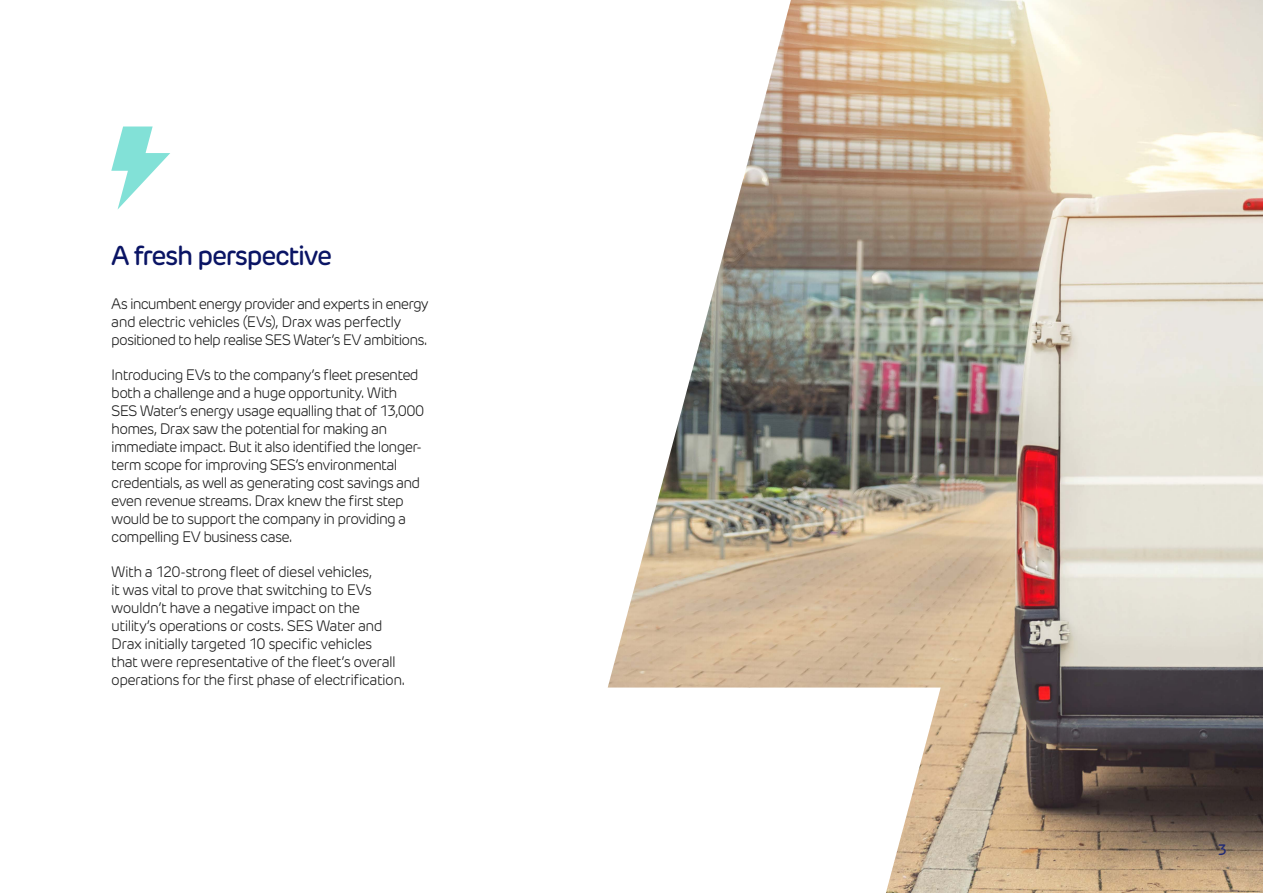
<style>
.page{position:relative;width:1263px;height:893px;background:#fff}
.page>*{position:absolute;margin:0;border:0;box-sizing:border-box;transform-origin:0 0}
.Standard_headline{font:500 27px "New Rubrik";letter-spacing:-.05em;color:#0a1464}
.Paragraph_1{font:300 15px/18px "New Rubrik";letter-spacing:-.05em;color:#1a1a1a}
.t1{font:500 15px "New Rubrik";color:#222c74}
</style>
<div class="page">
<svg style="left:111px;top:126px;width:59px;height:84px"></svg>
<img style="left:608px;top:0;width:655px;height:893px">
<p class="Standard_headline" style="left:111px;top:239px;width:222px">A fresh perspective</p>
<p class="Paragraph_1" style="left:111px;top:295px;width:319px">As incumbent energy provider and experts in energy and electric vehicles (EVs), Drax was perfectly positioned to help realise SES Water’s EV ambitions.</p>
<p class="Paragraph_1" style="left:111px;top:366px;width:315px">Introducing EVs to the company’s fleet presented both a challenge and a huge opportunity. With SES Water’s energy usage equalling that of 13,000 homes, Drax saw the potential for making an immediate impact. But it also identified the longer&shy;term scope for improving SES’s environmental credentials, as well as generating cost savings and even revenue streams. Drax knew the first step would be to support the company in providing a compelling EV business case.</p>
<p class="Paragraph_1" style="left:111px;top:563px;width:296px">With a 120-strong fleet of diesel vehicles,<br>it was vital to prove that switching to EVs wouldn’t have a negative impact on the utility’s operations or costs. SES Water and Drax initially targeted 10 specific vehicles<br>that were representative of the fleet’s overall operations for the first phase of electrification.</p>
<p class="t1" style="left:1218px;top:840px;width:11px">3</p>
</div>
